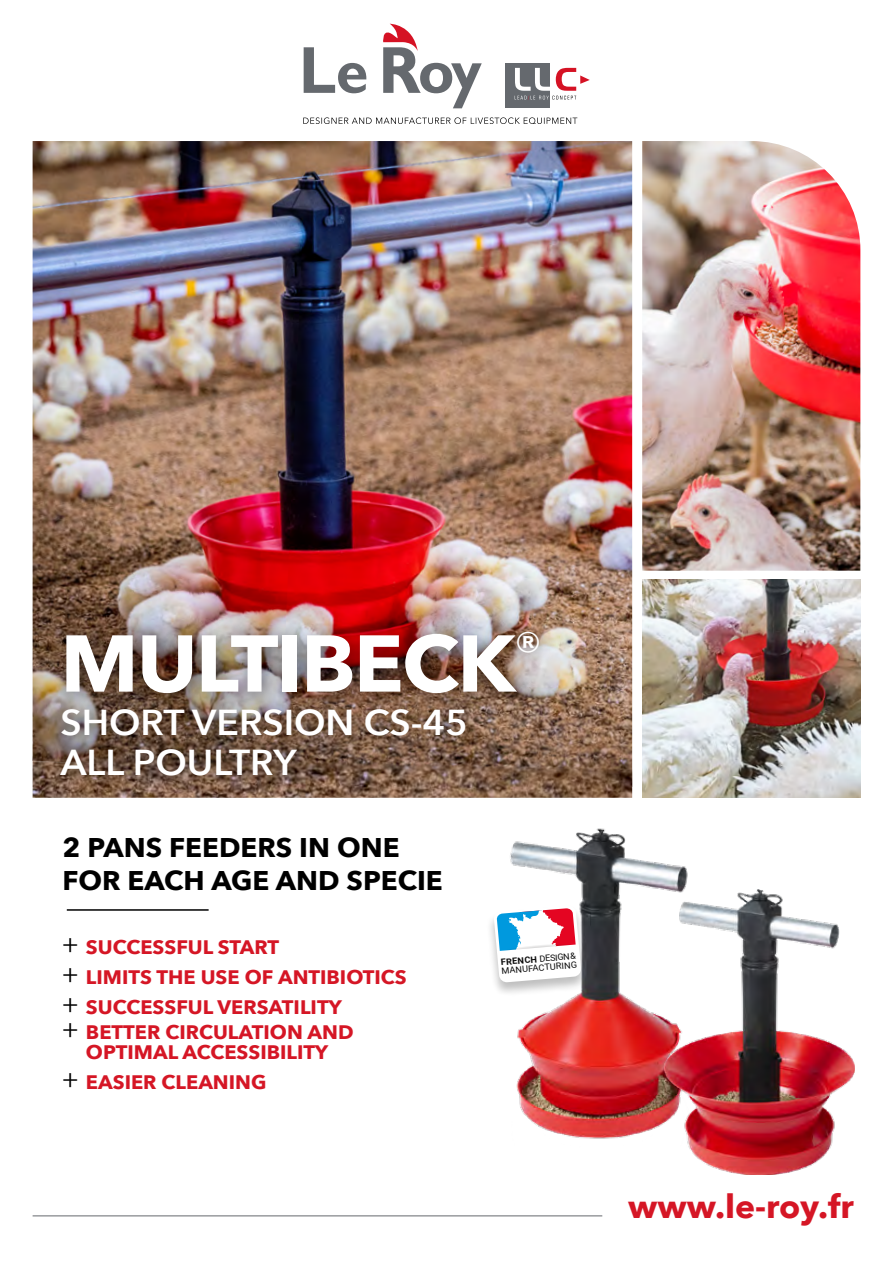
<style>
.page{position:relative;width:893px;height:1263px;background:#fff}
.page>*{position:absolute;margin:0;border:0;box-sizing:border-box;transform-origin:0 0}
.t1{font:700 79.5px "Avenir Next";letter-spacing:-.02em;color:#fff}
.t2{font:600 36px/40.5px "Avenir Next";color:#fff}
.t3{font:700 32.7px "Avenir Next";color:#d51625}
.t4{font:700 27px/32.4px "Avenir Next";color:#000}
.t5{font:700 19.5px/29.7px "Avenir Next";color:#d51625}
.t6{font:8.7px/8.9px "Roboto";color:#0a0a0a;scale:1.04 1}
.s1{font-family:"Roboto";font-weight:300;font-size:27px;color:#000}
.s2{font-weight:700}
</style>
<div class="page">
<img style="left:33px;top:141px;width:599px;height:598px">
<img style="left:33px;top:739px;width:599px;height:59px">
<div style="left:47px;top:618px;width:512px;height:178px;background:#000;opacity:.5"></div>
<hr style="left:33px;top:1215px;width:569px;height:1px;background:#65696e">
<hr style="left:67px;top:909px;width:142px;height:2px;background:#000">
<img style="left:490px;top:828px;width:198px;height:311px">
<img style="left:664px;top:890px;width:191px;height:285px">
<img style="left:642px;top:580px;width:218px;height:218px">
<img style="left:642px;top:141px;width:218px;height:430px">
<svg style="left:304px;top:47px;width:62px;height:46px"></svg>
<svg style="left:383px;top:24px;width:99px;height:84px"></svg>
<div style="left:505px;top:63px;width:45px;height:45px;background:#65696e"></div>
<svg style="left:515px;top:68px;width:75px;height:32px"></svg>
<svg style="left:303px;top:117px;width:274px;height:7px"></svg>
<h1 class="t1" style="left:60px;top:595px;width:484px">MULTIBECK<sup>®</sup></h1>
<h2 class="t2" style="left:60px;top:701px;width:409px">SHORT VERSION CS-45<br>ALL POULTRY</h2>
<h3 class="t4" style="left:63px;top:831px;width:382px">2 PANS FEEDERS IN ONE<br>FOR EACH AGE AND SPECIE</h3>
<p class="t5" style="left:63px;top:932px;width:346px"><span class="s1">+</span> SUCCESSFUL START<br><span class="s1">+</span> LIMITS THE USE OF ANTIBIOTICS <span class="s1">+</span> SUCCESSFUL VERSATILITY</p>
<p class="t5" style="left:63px;top:1021px;width:293px;line-height:20.2px;text-align:center"><span class="s1">+</span> BETTER CIRCULATION AND<br>OPTIMAL ACCESSIBILITY</p>
<p class="t5" style="left:63px;top:1067px;width:205px"><span class="s1">+</span> EASIER CLEANING</p>
<p class="t6" style="left:500px;top:957px;width:74px;rotate:-5deg"><span class="s2">FRENCH</span> DESIGN &amp;<br>MANUFACTURING</p>
<h3 class="t3" style="left:628px;top:1178px;width:227px">www.le-roy.fr</h3>
</div>
